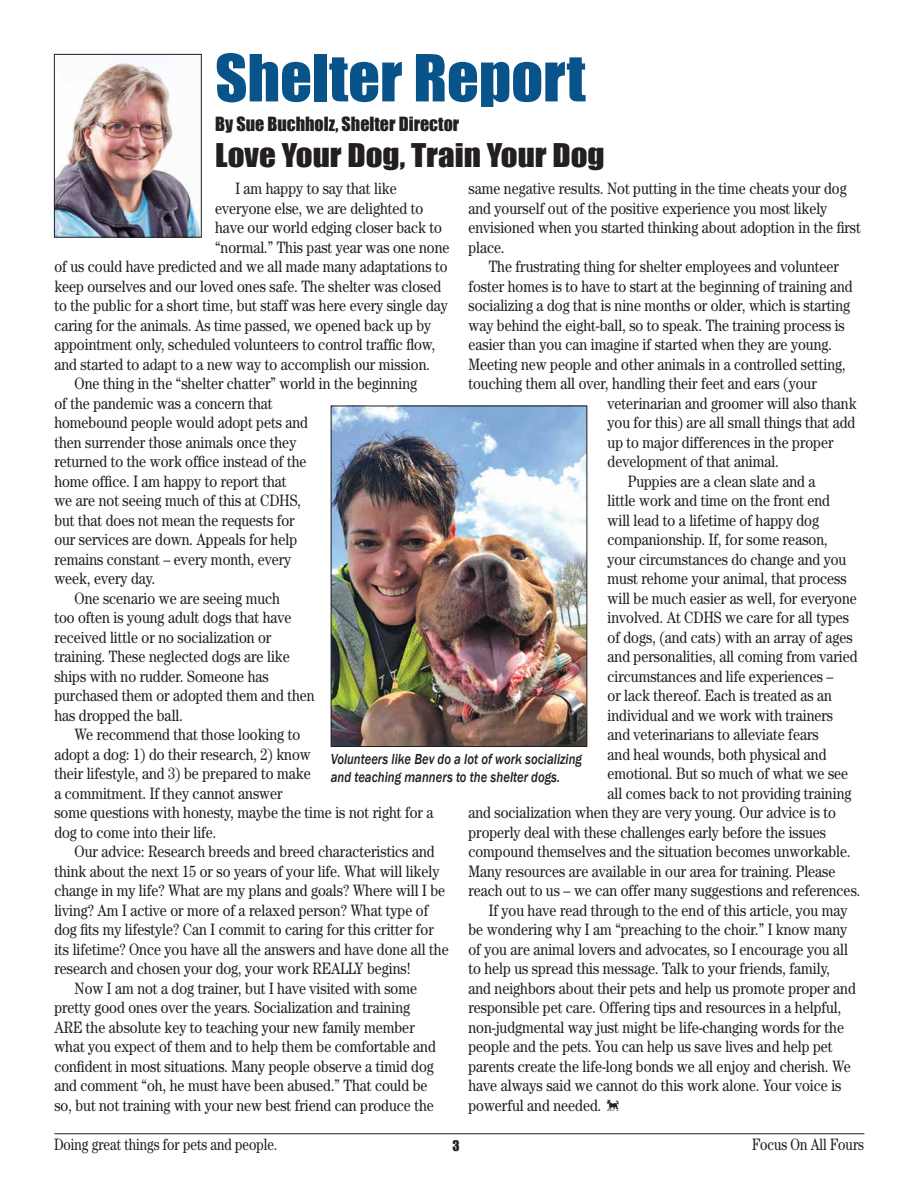
<style>
.page{position:relative;width:918px;height:1188px;background:#fff}
.page>*{position:absolute;margin:0;border:0;box-sizing:border-box;transform-origin:0 0}
.t1{font:60px "Impact";color:#08538a;scale:1.04 1}
.t2{font:30px "Impact";color:#231f20;scale:1.1 1}
.t3{font:18px "Impact";color:#231f20}
.t4{font:16.5px/19.5px "Century Std";color:#231f20;scale:.85 1}
.t5{font:16.5px "Century Std";color:#231f20;scale:.8 1}
.t6{font:italic 500 15px/18px "Franklin Gothic";color:#231f20;scale:.85 1}
.t7{font:13.5px "Impact";color:#231f20}
</style>
<div class="page">
<img style="left:56px;top:61px;width:144px;height:175px">
<div style="left:54px;top:54px;width:148px;height:184px;border:1px solid #231f20"></div>
<img style="left:333px;top:408px;width:252px;height:337px">
<div style="left:331px;top:406px;width:256px;height:341px;border:1px solid #231f20"></div>
<hr style="left:54px;top:1134px;width:810px;height:1px;background:#231f20">
<h1 class="t1" style="left:215px;top:31px;width:358px">Shelter Report</h1>
<p class="t3" style="left:215px;top:110px;width:246px">By Sue Buchholz, Shelter Director</p>
<h2 class="t2" style="left:215px;top:132px;width:356px">Love Your Dog, Train Your Dog</h2>
<p class="t4" style="left:468px;top:179px;width:463px">same negative results. Not putting in the time cheats your dog and yourself out of the positive experience you most likely envisioned when you started thinking about adoption in the first place.</p>
<p class="t4" style="left:489px;top:257px;width:414px">The frustrating thing for shelter employees and volunteer</p>
<p class="t4" style="left:468px;top:276px;width:453px">foster homes is to have to start at the beginning of training and</p>
<p class="t4" style="left:468px;top:296px;width:451px">socializing a dog that is nine months or older, which is starting</p>
<p class="t4" style="left:468px;top:315px;width:444px">way behind the eight-ball, so to speak. The training process is</p>
<p class="t4" style="left:468px;top:335px;width:429px">easier than you can imagine if started when they are young.</p>
<p class="t4" style="left:468px;top:354px;width:445px">Meeting new people and other animals in a controlled setting,</p>
<p class="t4" style="left:468px;top:374px;width:411px">touching them all over, handling their feet and ears (your</p>
<p class="t4" style="left:608px;top:393px;width:294px">veterinarian and groomer will also thank</p>
<p class="t4" style="left:608px;top:413px;width:293px">you for this) are all small things that add</p>
<p class="t4" style="left:608px;top:432px;width:267px">up to major differences in the proper</p>
<p class="t4" style="left:608px;top:452px;width:203px">development of that animal.</p>
<p class="t4" style="left:628px;top:471px;width:222px">Puppies are a clean slate and a</p>
<p class="t4" style="left:608px;top:491px;width:263px">little work and time on the front end</p>
<p class="t4" style="left:608px;top:510px;width:250px">will lead to a lifetime of happy dog</p>
<p class="t4" style="left:608px;top:530px;width:261px">companionship. If, for some reason,</p>
<p class="t4" style="left:608px;top:549px;width:283px">your circumstances do change and you</p>
<p class="t4" style="left:608px;top:569px;width:283px">must rehome your animal, that process</p>
<p class="t4" style="left:608px;top:588px;width:295px">will be much easier as well, for everyone</p>
<p class="t4" style="left:608px;top:608px;width:286px">involved. At CDHS we care for all types</p>
<p class="t4" style="left:608px;top:627px;width:290px">of dogs, (and cats) with an array of ages</p>
<p class="t4" style="left:608px;top:647px;width:296px">and personalities, all coming from varied</p>
<p class="t4" style="left:608px;top:666px;width:267px">circumstances and life experiences –</p>
<p class="t4" style="left:608px;top:686px;width:266px">or lack thereof. Each is treated as an</p>
<p class="t4" style="left:608px;top:705px;width:267px">individual and we work with trainers</p>
<p class="t4" style="left:608px;top:725px;width:250px">and veterinarians to alleviate fears</p>
<p class="t4" style="left:608px;top:744px;width:259px">and heal wounds, both physical and</p>
<p class="t4" style="left:608px;top:764px;width:285px">emotional. But so much of what we see</p>
<p class="t4" style="left:608px;top:783px;width:289px">all comes back to not providing training</p>
<p class="t4" style="left:468px;top:803px;width:434px">and socialization when they are very young. Our advice is to</p>
<p class="t4" style="left:468px;top:822px;width:422px">properly deal with these challenges early before the issues</p>
<p class="t4" style="left:468px;top:842px;width:451px">compound themselves and the situation becomes unworkable.</p>
<p class="t4" style="left:468px;top:861px;width:433px">Many resources are available in our area for training. Please</p>
<p class="t4" style="left:468px;top:881px;width:463px">reach out to us – we can offer many suggestions and references.</p>
<p class="t4" style="left:489px;top:900px;width:424px">If you have read through to the end of this article, you may</p>
<p class="t4" style="left:468px;top:920px;width:447px">be wondering why I am “preaching to the choir.” I know many</p>
<p class="t4" style="left:468px;top:939px;width:448px">of you are animal lovers and advocates, so I encourage you all</p>
<p class="t4" style="left:468px;top:959px;width:427px">to help us spread this message. Talk to your friends, family,</p>
<p class="t4" style="left:468px;top:978px;width:457px">and neighbors about their pets and help us promote proper and</p>
<p class="t4" style="left:468px;top:998px;width:440px">responsible pet care. Offering tips and resources in a helpful,</p>
<p class="t4" style="left:468px;top:1017px;width:443px">non-judgmental way just might be life-changing words for the</p>
<p class="t4" style="left:468px;top:1037px;width:430px">people and the pets. You can help us save lives and help pet</p>
<p class="t4" style="left:468px;top:1056px;width:451px">parents create the life-long bonds we all enjoy and cherish. We</p>
<p class="t4" style="left:468px;top:1076px;width:440px">have always said we cannot do this work alone. Your voice is</p>
<p class="t4" style="left:468px;top:1095px;width:158px">powerful and needed.</p>
<p class="t4" style="left:235px;top:179px;width:191px">I am happy to say that like</p>
<p class="t4" style="left:215px;top:198px;width:246px">everyone else, we are delighted to</p>
<p class="t4" style="left:215px;top:218px;width:268px">have our world edging closer back to</p>
<p class="t4" style="left:215px;top:237px;width:277px">“normal.” This past year was one none</p>
<p class="t4" style="left:54px;top:257px;width:464px">of us could have predicted and we all made many adaptations to</p>
<p class="t4" style="left:54px;top:276px;width:457px">keep ourselves and our loved ones safe. The shelter was closed</p>
<p class="t4" style="left:54px;top:296px;width:464px">to the public for a short time, but staff was here every single day</p>
<p class="t4" style="left:54px;top:315px;width:445px">caring for the animals. As time passed, we opened back up by</p>
<p class="t4" style="left:54px;top:335px;width:450px">appointment only, scheduled volunteers to control traffic flow,</p>
<p class="t4" style="left:54px;top:354px;width:443px">and started to adapt to a new way to accomplish our mission.</p>
<p class="t4" style="left:75px;top:374px;width:404px">One thing in the “shelter chatter” world in the beginning</p>
<p class="t4" style="left:54px;top:393px;width:258px">of the pandemic was a concern that</p>
<p class="t4" style="left:54px;top:413px;width:300px">homebound people would adopt pets and</p>
<p class="t4" style="left:54px;top:432px;width:286px">then surrender those animals once they</p>
<p class="t4" style="left:54px;top:452px;width:298px">returned to the work office instead of the</p>
<p class="t4" style="left:54px;top:471px;width:275px">home office. I am happy to report that</p>
<p class="t4" style="left:54px;top:491px;width:292px">we are not seeing much of this at CDHS,</p>
<p class="t4" style="left:54px;top:510px;width:284px">but that does not mean the requests for</p>
<p class="t4" style="left:54px;top:530px;width:287px">our services are down. Appeals for help</p>
<p class="t4" style="left:54px;top:549px;width:280px">remains constant – every month, every</p>
<p class="t4" style="left:54px;top:569px;width:120px">week, every day.</p>
<p class="t4" style="left:75px;top:588px;width:243px">One scenario we are seeing much</p>
<p class="t4" style="left:54px;top:608px;width:281px">too often is young adult dogs that have</p>
<p class="t4" style="left:54px;top:627px;width:257px">received little or no socialization or</p>
<p class="t4" style="left:54px;top:647px;width:278px">training. These neglected dogs are like</p>
<p class="t4" style="left:54px;top:666px;width:254px">ships with no rudder. Someone has</p>
<p class="t4" style="left:54px;top:686px;width:308px">purchased them or adopted them and then</p>
<p class="t4" style="left:54px;top:705px;width:153px">has dropped the ball.</p>
<p class="t4" style="left:75px;top:725px;width:267px">We recommend that those looking to</p>
<p class="t4" style="left:54px;top:744px;width:303px">adopt a dog: 1) do their research, 2) know</p>
<p class="t4" style="left:54px;top:764px;width:303px">their lifestyle, and 3) be prepared to make</p>
<p class="t4" style="left:54px;top:783px;width:270px">a commitment. If they cannot answer</p>
<p class="t4" style="left:54px;top:803px;width:448px">some questions with honesty, maybe the time is not right for a</p>
<p class="t4" style="left:54px;top:822px;width:192px">dog to come into their life.</p>
<p class="t4" style="left:75px;top:842px;width:425px">Our advice: Research breeds and breed characteristics and</p>
<p class="t4" style="left:54px;top:861px;width:454px">think about the next 15 or so years of your life. What will likely</p>
<p class="t4" style="left:54px;top:881px;width:461px">change in my life? What are my plans and goals? Where will I be</p>
<p class="t4" style="left:54px;top:900px;width:442px">living? Am I active or more of a relaxed person? What type of</p>
<p class="t4" style="left:54px;top:920px;width:448px">dog fits my lifestyle? Can I commit to caring for this critter for</p>
<p class="t4" style="left:54px;top:939px;width:465px">its lifetime? Once you have all the answers and have done all the</p>
<p class="t4" style="left:54px;top:959px;width:421px">research and chosen your dog, your work REALLY begins!</p>
<p class="t4" style="left:75px;top:978px;width:404px">Now I am not a dog trainer, but I have visited with some</p>
<p class="t4" style="left:54px;top:998px;width:420px">pretty good ones over the years. Socialization and training</p>
<p class="t4" style="left:54px;top:1017px;width:426px">ARE the absolute key to teaching your new family member</p>
<p class="t4" style="left:54px;top:1037px;width:450px">what you expect of them and to help them be comfortable and</p>
<p class="t4" style="left:54px;top:1056px;width:448px">confident in most situations. Many people observe a timid dog</p>
<p class="t4" style="left:54px;top:1076px;width:441px">and comment “oh, he must have been abused.” That could be</p>
<p class="t4" style="left:54px;top:1095px;width:448px">so, but not training with your new best friend can produce the</p>
<p class="t6" style="left:331px;top:751px;width:297px">Volunteers like Bev do a lot of work socializing and teaching manners to the shelter dogs.</p>
<p class="t5" style="left:54px;top:1135px;width:281px">Doing great things for pets and people.</p>
<p class="t7" style="left:452px;top:1136px;width:9px">3</p>
<p class="t5" style="left:752px;top:1135px;width:141px">Focus On All Fours</p>
</div>
